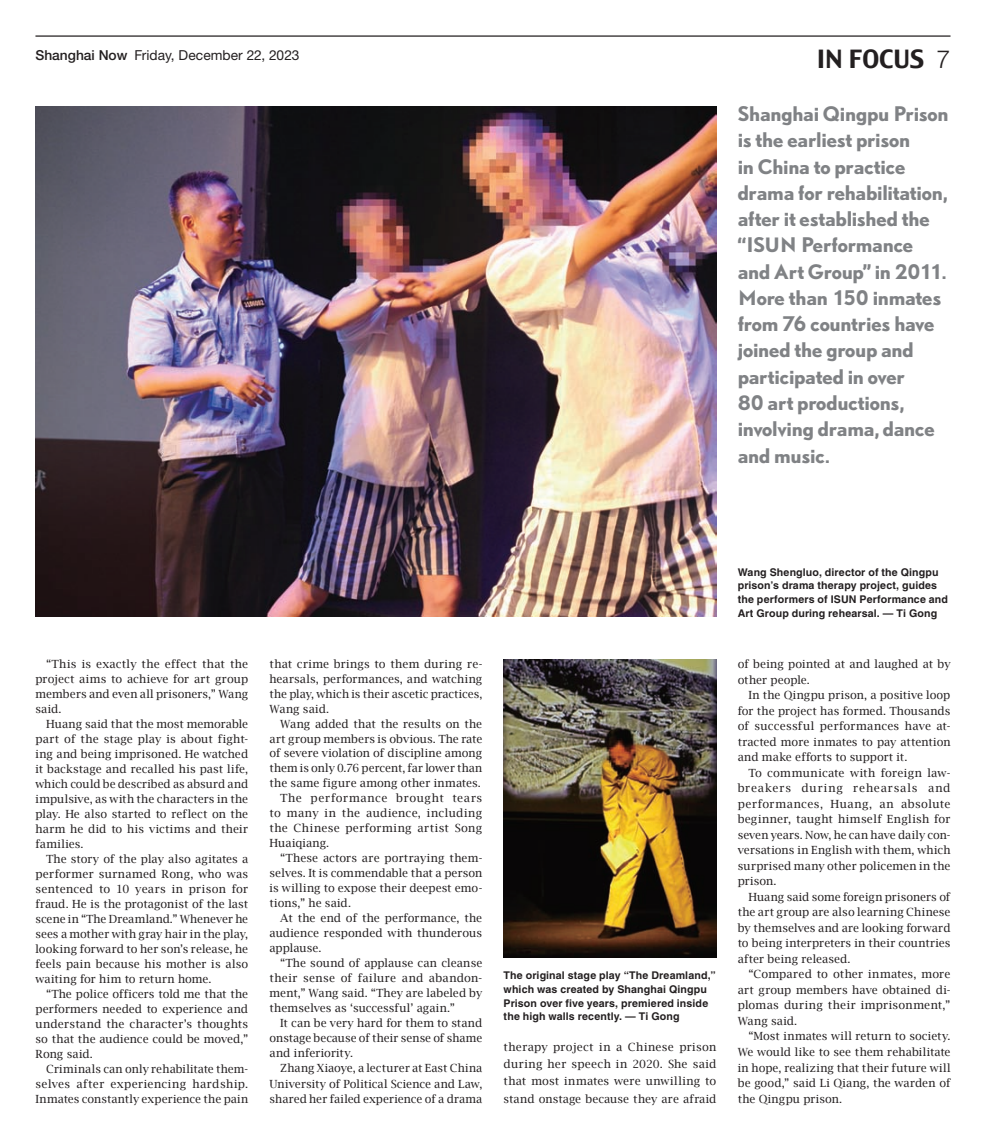
<style>
.page{position:relative;width:986px;height:1138px;background:#fff}
.page>*{position:absolute;margin:0;border:0;box-sizing:border-box;transform-origin:0 0}
.t1{font:25px "Charcoal";color:#231f20}
._1_quote-1{font:700 18.75px/26.2px "DTL Nobel T";letter-spacing:-.02em;color:#808285}
.t2{font:13.75px "Helvetica Neue LT Std";color:#231f20}
._0_body{font:11.25px/15px "Lucida Bright";letter-spacing:.01em;color:#231f20;text-align:justify}
._1_caption{font:700 10.62px/13.8px "Helvetica LT Std";letter-spacing:.01em;color:#231f20}
.s1{font-weight:500}
.s2{font-family:"Helvetica Neue LT Std";font-weight:300}
</style>
<div class="page">
<hr style="left:35px;top:35px;width:915px;height:2px;background:#231f20">
<img style="left:503px;top:659px;width:213px;height:298px">
<img style="left:35px;top:106px;width:681px;height:511px">
<p class="t2" style="left:35px;top:47px;width:265px"><span class="s1">Shanghai Now</span> Friday, December 22, 2023</p>
<p class="t1" style="left:816px;top:43px;width:136px">IN FOCUS <span class="s2">7</span></p>
<p class="_1_quote-1" style="left:737px;top:100px;width:212px">Shanghai Qingpu Prison is the earliest prison<br>in China to practice drama for rehabilitation, after it established the “ISUN Performance and Art Group” in 2011.<br>More than 150 inmates from 76 countries have joined the group and participated in over<br>80 art productions, involving drama, dance and music.</p>
<p class="_0_body" style="left:35px;top:656px;width:214px;text-indent:11px">“This is exactly the effect that the project aims to achieve for art group members and even all prisoners,” Wang said.</p>
<p class="_0_body" style="left:35px;top:716px;width:214px;text-indent:11px">Huang said that the most memorable part of the stage play is about fight&shy;ing and being imprisoned. He watched it backstage and recalled his past life, which could be described as absurd and impulsive, as with the characters in the play. He also started to reflect on the harm he did to his victims and their families.</p>
<p class="_0_body" style="left:35px;top:851px;width:214px;text-indent:11px">The story of the play also agitates a performer surnamed Rong, who was sentenced to 10 years in prison for fraud. He is the protagonist of the last scene in “The Dreamland.” Whenever he sees a mother with gray hair in the play, looking forward to her son’s release, he feels pain because his mother is also waiting for him to return home.</p>
<p class="_0_body" style="left:35px;top:986px;width:214px;text-indent:11px">“The police officers told me that the performers needed to experience and understand the character’s thoughts so that the audience could be moved,” Rong said.</p>
<p class="_0_body" style="left:35px;top:1061px;width:214px;text-indent:11px">Criminals can only rehabilitate them&shy;selves after experiencing hardship.<br>Inmates constantly experience the pain</p>
<p class="_0_body" style="left:269px;top:656px;width:214px">that crime brings to them during re&shy;hearsals, performances, and watching the play, which is their ascetic practices, Wang said.</p>
<p class="_0_body" style="left:269px;top:716px;width:214px;text-indent:11px">Wang added that the results on the art group members is obvious. The rate of severe violation of discipline among them is only 0.76 percent, far lower than the same figure among other inmates.</p>
<p class="_0_body" style="left:269px;top:790px;width:214px;text-indent:11px">The performance brought tears to many in the audience, including the Chinese performing artist Song Huaiqiang.</p>
<p class="_0_body" style="left:269px;top:850px;width:214px;text-indent:11px">“These actors are portraying them&shy;selves. It is commendable that a person is willing to expose their deepest emo&shy;tions,” he said.</p>
<p class="_0_body" style="left:269px;top:910px;width:214px;text-indent:11px">At the end of the performance, the audience responded with thunderous applause.</p>
<p class="_0_body" style="left:269px;top:955px;width:214px;text-indent:11px">“The sound of applause can cleanse their sense of failure and abandon&shy;ment,” Wang said. “They are labeled by themselves as ‘successful’ again.”</p>
<p class="_0_body" style="left:269px;top:1015px;width:214px;text-indent:11px">It can be very hard for them to stand onstage because of their sense of shame and inferiority.</p>
<p class="_0_body" style="left:269px;top:1060px;width:214px;text-indent:11px">Zhang Xiaoye, a lecturer at East China University of Political Science and Law, shared her failed experience of a drama</p>
<p class="_1_caption" style="left:503px;top:968px;width:213px">The original stage play “The Dreamland,” which was created by Shanghai Qingpu Prison over five years, premiered inside the high walls recently. — Ti Gong</p>
<p class="_0_body" style="left:503px;top:1038px;width:214px;line-height:17.2px">therapy project in a Chinese prison during her speech in 2020. She said that most inmates were unwilling to stand onstage because they are afraid</p>
<p class="_1_caption" style="left:737px;top:564px;width:212px">Wang Shengluo, director of the Qingpu prison’s drama therapy project, guides the performers of ISUN Performance and Art Group during rehearsal. — Ti Gong</p>
<p class="_0_body" style="left:737px;top:656px;width:214px;line-height:15.5px">of being pointed at and laughed at by other people.</p>
<p class="_0_body" style="left:737px;top:687px;width:214px;line-height:15.5px;text-indent:11px">In the Qingpu prison, a positive loop for the project has formed. Thousands of successful performances have at&shy;tracted more inmates to pay attention and make efforts to support it.</p>
<p class="_0_body" style="left:737px;top:765px;width:214px;line-height:15.5px;text-indent:11px">To communicate with foreign law&shy;breakers during rehearsals and performances, Huang, an absolute beginner, taught himself English for seven years. Now, he can have daily con&shy;versations in English with them, which surprised many other policemen in the prison.</p>
<p class="_0_body" style="left:737px;top:889px;width:214px;line-height:15.5px;text-indent:11px">Huang said some foreign prisoners of the art group are also learning Chinese by themselves and are looking forward to being interpreters in their countries after being released.</p>
<p class="_0_body" style="left:737px;top:966px;width:214px;line-height:15.5px;text-indent:11px">“Compared to other inmates, more art group members have obtained di&shy;plomas during their imprisonment,” Wang said.</p>
<p class="_0_body" style="left:737px;top:1028px;width:214px;line-height:15.5px;text-indent:11px">“Most inmates will return to society.<br>We would like to see them rehabilitate in hope, realizing that their future will be good,” said Li Qiang, the warden of the Qingpu prison.</p>
</div>
